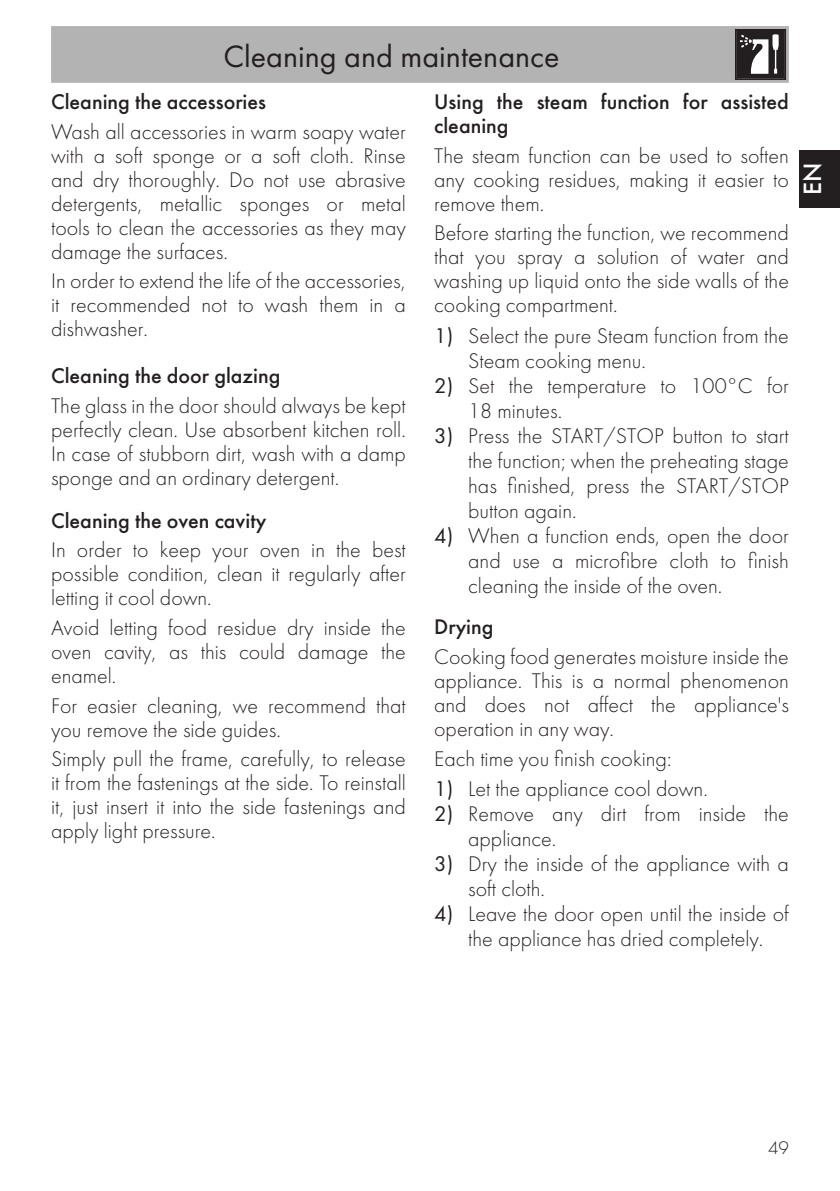
<style>
.page{position:relative;width:840px;height:1191px;background:#fff}
.page>*{position:absolute;margin:0;border:0;box-sizing:border-box;transform-origin:0 0}
.t1{font:32px "Futura PT";color:#231f20}
.t2{font:500 26px "Futura";color:#fff}
.Testo{font:300 22px/24px "Futura";color:#231f20;text-align:justify}
.Titoletto{font:500 22px/24px "Futura";color:#231f20}
.t3{font:300 19px "Futura";color:#231f20}
.s1{font-weight:400}
</style>
<div class="page">
<div style="left:799px;top:150px;width:40px;height:58px;background:#231f20"></div>
<div style="left:51px;top:26px;width:737px;height:57px;background:#b3b3b3"></div>
<svg style="left:734px;top:29px;width:51px;height:51px"></svg>
<h1 class="t1" style="left:223px;top:37px;width:337px">Cleaning and maintenance</h1>
<p class="Titoletto" style="left:51px;top:90px;width:216px">Cleaning the accessories</p>
<p class="Testo" style="left:51px;top:120px;width:356px">Wash all accessories in warm soapy water with a soft sponge or a soft cloth. Rinse and dry thoroughly. Do not use abrasive detergents, metallic sponges or metal tools to clean the accessories as they may damage the surfaces.</p>
<p class="Testo" style="left:51px;top:269px;width:356px">In order to extend the life of the accessories, it recommended not to wash them in a dishwasher.</p>
<p class="Titoletto" style="left:51px;top:364px;width:231px">Cleaning the door glazing</p>
<p class="Testo" style="left:51px;top:394px;width:356px">The glass in the door should always be kept perfectly clean. Use absorbent kitchen roll.<br>In case of stubborn dirt, wash with a damp sponge and an ordinary detergent.</p>
<p class="Titoletto" style="left:51px;top:508px;width:217px">Cleaning the oven cavity</p>
<p class="Testo" style="left:51px;top:538px;width:356px">In order to keep your oven in the best possible condition, clean it regularly after letting it cool down.</p>
<p class="Testo" style="left:51px;top:616px;width:356px">Avoid letting food residue dry inside the oven cavity, as this could damage the enamel.</p>
<p class="Testo" style="left:51px;top:693px;width:356px">For easier cleaning, we recommend that you remove the side guides.</p>
<p class="Testo" style="left:51px;top:747px;width:356px">Simply pull the frame, carefully, to release it from the fastenings at the side. To reinstall it, just insert it into the side fastenings and apply light pressure.</p>
<p class="Titoletto" style="left:434px;top:90px;width:356px">Using the steam function for assisted cleaning</p>
<p class="Testo" style="left:434px;top:144px;width:356px">The steam function can be used to soften any cooking residues, making it easier to remove them.</p>
<p class="Testo" style="left:434px;top:221px;width:356px">Before starting the function, we recommend that you spray a solution of water and washing up liquid onto the side walls of the cooking compartment.</p>
<p class="Testo" style="left:468px;top:323px;width:322px;line-height:25px;text-indent:-34px"><span class="s1">1)</span> Select the pure Steam function from the<br>Steam cooking menu.</p>
<p class="Testo" style="left:468px;top:373px;width:322px;line-height:25px;text-indent:-34px"><span class="s1">2)</span> Set the temperature to 100°C for<br>18 minutes.</p>
<p class="Testo" style="left:468px;top:423px;width:322px;line-height:25px;text-indent:-34px"><span class="s1">3)</span> Press the START/STOP button to start the function; when the preheating stage has finished, press the START/STOP button again.</p>
<p class="Testo" style="left:468px;top:523px;width:322px;line-height:25px;text-indent:-34px"><span class="s1">4)</span> When a function ends, open the door and use a microfibre cloth to finish cleaning the inside of the oven.</p>
<p class="Titoletto" style="left:434px;top:615px;width:61px">Drying</p>
<p class="Testo" style="left:434px;top:645px;width:356px">Cooking food generates moisture inside the appliance. This is a normal phenomenon and does not affect the appliance's operation in any way.</p>
<p class="Testo" style="left:434px;top:746px;width:239px">Each time you finish cooking:</p>
<p class="Testo" style="left:434px;top:777px;width:275px"><span class="s1">1)</span> Let the appliance cool down.</p>
<p class="Testo" style="left:468px;top:801px;width:322px;line-height:25px;text-indent:-34px"><span class="s1">2)</span> Remove any dirt from inside the appliance.</p>
<p class="Testo" style="left:468px;top:851px;width:322px;line-height:25px;text-indent:-34px"><span class="s1">3)</span> Dry the inside of the appliance with a soft cloth.</p>
<p class="Testo" style="left:434px;top:901px;width:356px;line-height:25px;text-align:center"><span class="s1">4)</span> Leave the door open until the inside of the appliance has dried completely.</p>
<p class="t2" style="left:796px;top:195px;width:34px;rotate:-90deg">EN</p>
<p class="t3" style="left:767px;top:1136px;width:22px">49</p>
</div>
